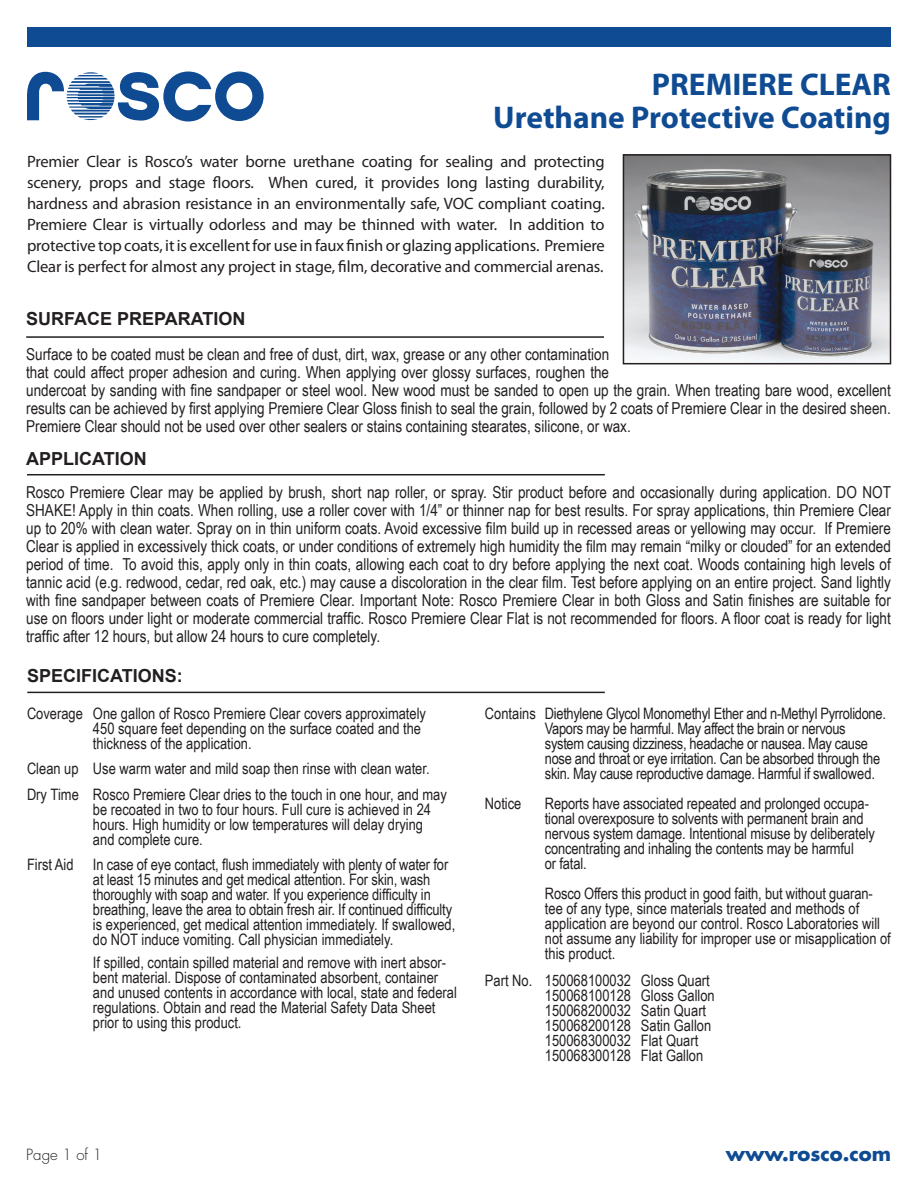
<style>
.page{position:relative;width:918px;height:1188px;background:#fff}
.page>*{position:absolute;margin:0;border:0;box-sizing:border-box;transform-origin:0 0}
.t1{font:700 31.5px/33px "Myriad Pro";color:#0f4b92;text-align:right}
.t2{font:700 19.5px "Futura";color:#0f4b92}
.t3{font:700 18px "Arial";color:#231f20}
.t4{font:16.5px/18px "Arial Narrow";color:#231f20}
.t5{font:16.5px/21px "Myriad Pro";letter-spacing:-.01em;color:#231f20;text-align:justify}
.t6{font:15.75px/15px "Arial Narrow";color:#231f20}
.t7{font:15.75px/15px "Arial Narrow";letter-spacing:-.02em;color:#231f20}
.t8{font:300 15px "Futura";color:#231f20}
</style>
<div class="page">
<img style="left:626px;top:157px;width:262px;height:204px">
<div style="left:623px;top:154px;width:268px;height:210px;border:2px solid #231f20"></div>
<div style="left:27px;top:27px;width:864px;height:20px;background:#0f4b92"></div>
<svg style="left:27px;top:71px;width:237px;height:50px"></svg>
<hr style="left:26px;top:336px;width:578px;height:2px;background:#231f20">
<hr style="left:27px;top:692px;width:578px;height:1px;background:#231f20">
<hr style="left:27px;top:474px;width:578px;height:1px;background:#231f20">
<h1 class="t1" style="left:493px;top:68px;width:399px">PREMIERE CLEAR<br>Urethane Protective Coating</h1>
<p class="t5" style="left:27px;top:151px;width:579px">Premier Clear is Rosco’s water borne urethane coating for sealing and protecting scenery, props and stage floors. When cured, it provides long lasting durability, hardness and abrasion resistance in an environmentally safe, VOC compliant coating.<br>Premiere Clear is virtually odorless and may be thinned with water. In addition to protective top coats, it is excellent for use in faux finish or glazing applications. Premiere Clear is perfect for almost any project in stage, film, decorative and commercial arenas.</p>
<p class="t3" style="left:26px;top:307px;width:221px">SURFACE PREPARATION</p>
<p class="t4" style="left:26px;top:344px;width:866px">Surface to be coated must be clean and free of dust, dirt, wax, grease or any other contamination<br>that could affect proper adhesion and curing. When applying over glossy surfaces, roughen the<br>undercoat by sanding with fine sandpaper or steel wool. New wood must be sanded to open up the grain. When treating bare wood, excellent results can be achieved by first applying Premiere Clear Gloss finish to seal the grain, followed by 2 coats of Premiere Clear in the desired sheen.<br>Premiere Clear should not be used over other sealers or stains containing stearates, silicone, or wax.</p>
<p class="t3" style="left:26px;top:447px;width:122px">APPLICATION</p>
<p class="t4" style="left:26px;top:483px;width:866px;text-align:justify">Rosco Premiere Clear may be applied by brush, short nap roller, or spray. Stir product before and occasionally during application. DO NOT SHAKE! Apply in thin coats. When rolling, use a roller cover with 1/4” or thinner nap for best results. For spray applications, thin Premiere Clear up to 20% with clean water. Spray on in thin uniform coats. Avoid excessive film build up in recessed areas or yellowing may occur. If Premiere Clear is applied in excessively thick coats, or under conditions of extremely high humidity the film may remain “milky or clouded” for an extended period of time. To avoid this, apply only in thin coats, allowing each coat to dry before applying the next coat. Woods containing high levels of tannic acid (e.g. redwood, cedar, red oak, etc.) may cause a discoloration in the clear film. Test before applying on an entire project. Sand lightly with fine sandpaper between coats of Premiere Clear. Important Note: Rosco Premiere Clear in both Gloss and Satin finishes are suitable for use on floors under light or moderate commercial traffic. Rosco Premiere Clear Flat is not recommended for floors. A floor coat is ready for light traffic after 12 hours, but allow 24 hours to cure completely.</p>
<p class="t3" style="left:27px;top:663px;width:157px">SPECIFICATIONS:</p>
<p class="t6" style="left:93px;top:705px;width:335px;text-indent:-66px">Coverage One gallon of Rosco Premiere Clear covers approximately<br>450 square feet depending on the surface coated and the thickness of the application.</p>
<p class="t6" style="left:27px;top:755px;width:421px;line-height:25.5px">Clean up Use warm water and mild soap then rinse with clean water.<br>Dry Time Rosco Premiere Clear dries to the touch in one hour, and may</p>
<p class="t6" style="left:93px;top:801px;width:340px">be recoated in two to four hours. Full cure is achieved in 24 hours. High humidity or low temperatures will delay drying and complete cure.</p>
<p class="t6" style="left:93px;top:857px;width:364px;text-indent:-66px">First Aid In case of eye contact, flush immediately with plenty of water for at least 15 minutes and get medical attention. For skin, wash thoroughly with soap and water. If you experience difficulty in breathing, leave the area to obtain fresh air. If continued difficulty is experienced, get medical attention immediately. If swallowed, do NOT induce vomiting. Call physician immediately.</p>
<p class="t6" style="left:93px;top:954px;width:366px">If spilled, contain spilled material and remove with inert absor&shy;bent material. Dispose of contaminated absorbent, container and unused contents in accordance with local, state and federal regulations. Obtain and read the Material Safety Data Sheet prior to using this product.</p>
<p class="t7" style="left:545px;top:705px;width:343px;text-indent:-60px">Contains Diethylene Glycol Monomethyl Ether and n-Methyl Pyrrolidone.<br>Vapors may be harmful. May affect the brain or nervous system causing dizziness, headache or nausea. May cause nose and throat or eye irritation. Can be absorbed through the skin. May cause reproductive damage. Harmful if swallowed.</p>
<p class="t6" style="left:485px;top:795px;width:38px">Notice</p>
<p class="t6" style="left:545px;top:795px;width:332px">Reports have associated repeated and prolonged occupa&shy;tional overexposure to solvents with permanent brain and nervous system damage. Intentional misuse by deliberately concentrating and inhaling the contents may be harmful<br>or fatal.</p>
<p class="t6" style="left:545px;top:885px;width:347px">Rosco Offers this product in good faith, but without guaran&shy;tee of any type, since materials treated and methods of application are beyond our control. Rosco Laboratories will not assume any liability for improper use or misapplication of this product.</p>
<p class="t6" style="left:545px;top:972px;width:171px;text-indent:-60px">Part No. 150068100032 Gloss Quart<br>150068100128 Gloss Gallon<br>150068200032 Satin Quart<br>150068200128 Satin Gallon<br>150068300032 Flat Quart<br>150068300128 Flat Gallon</p>
<p class="t8" style="left:26px;top:1146px;width:77px">Page 1 of 1</p>
<p class="t2" style="left:726px;top:1140px;width:167px">www.rosco.com</p>
</div>
